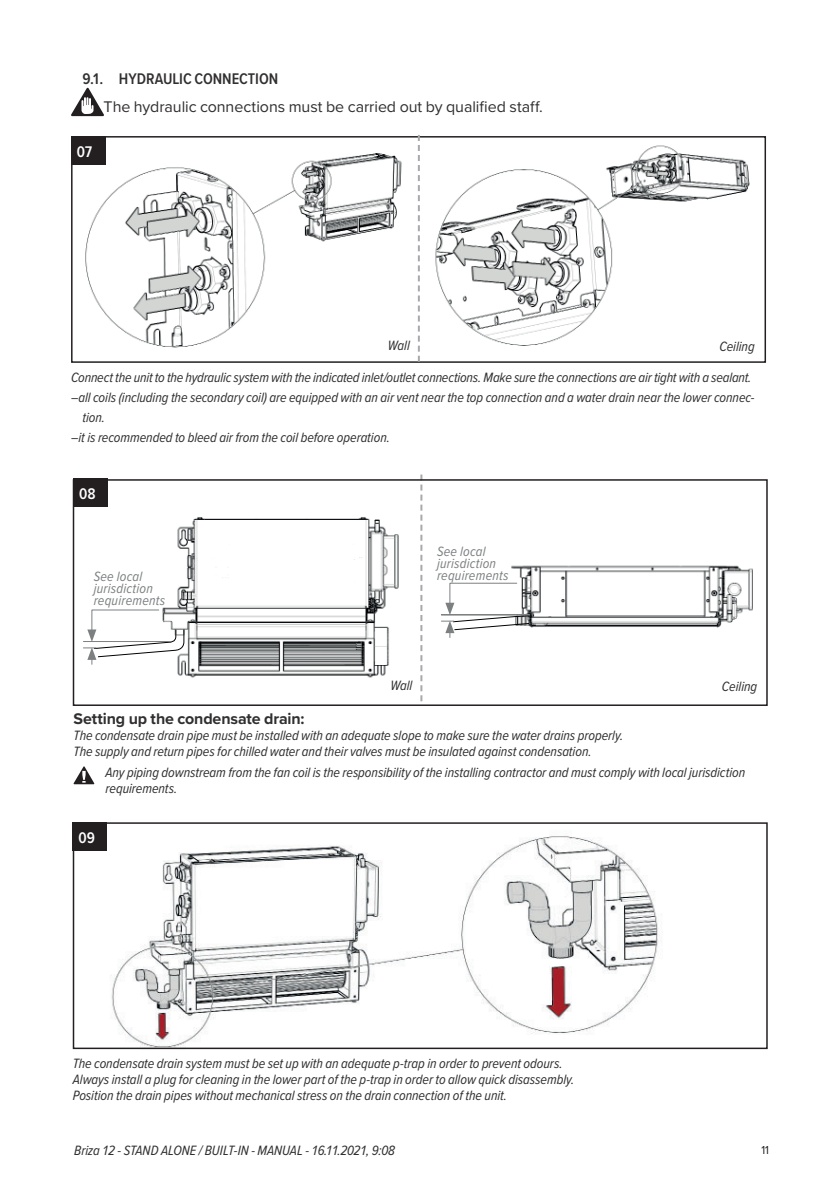
<style>
.page{position:relative;width:840px;height:1190px;background:#fff}
.page>*{position:absolute;margin:0;border:0;box-sizing:border-box;transform-origin:0 0}
.t1{font:16px "Proxima Nova";letter-spacing:-.005em;color:#312f30}
.t2{font:700 16px "Proxima Nova";letter-spacing:-.005em;color:#312f30}
.t3{font:600 16px "Proxima Nova Cond";color:#312f30}
.t4{font:600 16px "Proxima Nova Cond";color:#fff}
.t5{font:italic 14px/16px "Proxima Nova Cond";letter-spacing:-.005em;color:#312f30}
.t6{font:italic 14px/12px "Proxima Nova Cond";letter-spacing:.015em;color:#7d8081}
.t7{font:12px "Proxima Nova Cond";color:#231f20}
</style>
<div class="page">
<img style="left:435px;top:145px;width:315px;height:201px">
<img style="left:74px;top:139px;width:328px;height:209px">
<div style="left:71px;top:136px;width:695px;height:227px;border:2px solid #231f20"></div>
<svg style="left:71px;top:88px;width:33px;height:28px"></svg>
<svg style="left:418px;top:135px;width:2px;height:227px"></svg>
<div style="left:71px;top:136px;width:34px;height:28px;background:#231f20"></div>
<img style="left:511px;top:565px;width:242px;height:63px">
<svg style="left:420px;top:475px;width:2px;height:226px"></svg>
<svg style="left:441px;top:582px;width:89px;height:56px"></svg>
<svg style="left:74px;top:766px;width:20px;height:18px"></svg>
<img style="left:91px;top:517px;width:308px;height:161px">
<div style="left:73px;top:479px;width:695px;height:227px;border:2px solid #231f20"></div>
<svg style="left:83px;top:609px;width:102px;height:55px"></svg>
<div style="left:74px;top:479px;width:34px;height:28px;background:#231f20"></div>
<img style="left:111px;top:835px;width:552px;height:211px">
<div style="left:73px;top:822px;width:695px;height:227px;border:2px solid #231f20"></div>
<div style="left:73px;top:822px;width:34px;height:29px;background:#231f20"></div>
<p class="t3" style="left:82px;top:73px;width:197px">9.1. HYDRAULIC CONNECTION</p>
<p class="t1" style="left:104px;top:101px;width:441px">The hydraulic connections must be carried out by qualified staff.</p>
<p class="t4" style="left:77px;top:145px;width:18px">07</p>
<p class="t5" style="left:388px;top:339px;width:24px">Wall</p>
<p class="t5" style="left:719px;top:339px;width:37px">Ceiling</p>
<p class="t5" style="left:71px;top:371px;width:682px">Connect the unit to the hydraulic system with the indicated inlet/outlet connections. Make sure the connections are air tight with a sealant.</p>
<p class="t5" style="left:82px;top:389px;width:674px;line-height:20px;text-indent:-11px">– all coils (including the secondary coil) are equipped with an air vent near the top connection and a water drain near the lower connec&shy;tion.</p>
<p class="t5" style="left:71px;top:431px;width:320px">– it is recommended to bleed air from the coil before operation.</p>
<p class="t4" style="left:79px;top:488px;width:18px">08</p>
<p class="t6" style="left:94px;top:572px;width:73px">See local jurisdiction requirements</p>
<p class="t6" style="left:437px;top:546px;width:73px">See local jurisdiction requirements</p>
<p class="t5" style="left:390px;top:678px;width:24px">Wall</p>
<p class="t5" style="left:722px;top:680px;width:37px">Ceiling</p>
<p class="t2" style="left:74px;top:712px;width:232px">Setting up the condensate drain:</p>
<p class="t5" style="left:74px;top:728px;width:551px">The condensate drain pipe must be installed with an adequate slope to make sure the water drains properly.<br>The supply and return pipes for chilled water and their valves must be insulated against condensation.</p>
<p class="t5" style="left:105px;top:766px;width:641px">Any piping downstream from the fan coil is the responsibility of the installing contractor and must comply with local jurisdiction requirements.</p>
<p class="t4" style="left:78px;top:831px;width:18px">09</p>
<p class="t5" style="left:73px;top:1057px;width:503px">The condensate drain system must be set up with an adequate p-trap in order to prevent odours.<br>Always install a plug for cleaning in the lower part of the p-trap in order to allow quick disassembly.<br>Position the drain pipes without mechanical stress on the drain connection of the unit.</p>
<p class="t5" style="left:74px;top:1144px;width:322px">Briza 12 - STAND ALONE / BUILT-IN - MANUAL - 16.11.2021, 9:08</p>
<p class="t7" style="left:761px;top:1146px;width:9px">11</p>
</div>
